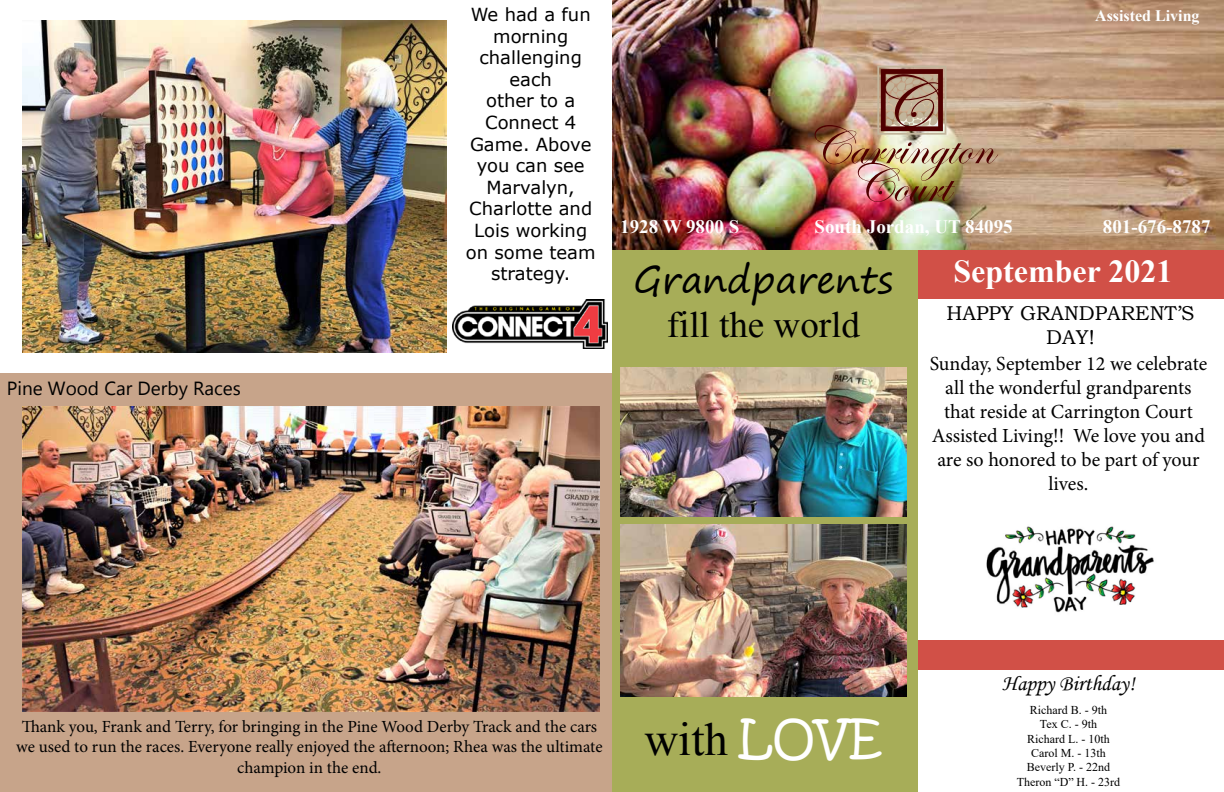
<style>
.page{position:relative;width:1224px;height:792px;background:#fff}
.page>*{position:absolute;margin:0;border:0;box-sizing:border-box;transform-origin:0 0}
.t1{font:47px "Mongolian Baiti";color:#000}
.t2{font:37px "Segoe Print";color:#000}
.t3{font:37px "Mongolian Baiti";color:#000}
.t4{font:700 32px "Times New Roman";color:#fff}
.t5{font:22px "Monotype Corsiva";color:#000}
.t6{font:20px/24px "Minion Pro";letter-spacing:-.005em;color:#000;text-align:center}
.t7{font:20px/24px "Bookman Old Style";color:#000;text-align:center}
.t8{font:700 19px "Times New Roman";color:#fff}
.t9{font:19px "Microsoft Tai Le";color:#000}
.t10{font:18px/21.6px "MS Reference Sans Serif";color:#000;text-align:center}
.t11{font:17px/20.4px "Minion Pro";letter-spacing:-.005em;color:#000;text-align:center}
.t12{font:700 16px "Times New Roman";color:#fff}
.t13{font:12px/14.4px "Times New Roman";color:#000;text-align:center}
.s1{font-family:"Kristen ITC";color:#fff}
</style>
<div class="page">
<img style="left:612px;top:0;width:612px;height:251px">
<div style="left:612px;top:251px;width:306px;height:541px;background:#a7ad58"></div>
<div style="left:918px;top:251px;width:306px;height:48px;background:#d15047"></div>
<img style="left:815px;top:66px;width:183px;height:136px">
<div style="left:0;top:374px;width:612px;height:418px;background:#c7a48a"></div>
<div style="left:918px;top:641px;width:306px;height:29px;background:#d15047"></div>
<img style="left:986px;top:526px;width:168px;height:87px">
<img style="left:620px;top:368px;width:286px;height:149px">
<img style="left:620px;top:525px;width:286px;height:172px">
<img style="left:22px;top:20px;width:424px;height:332px">
<img style="left:452px;top:300px;width:156px;height:49px">
<img style="left:22px;top:406px;width:577px;height:305px">
<p class="t9" style="left:7px;top:377px;width:236px">Pine Wood Car Derby Races</p>
<p class="t10" style="left:466px;top:3px;width:131px">We had a fun morning challenging each<br>other to a<br>Connect 4<br>Game. Above you can see<br>Marvalyn,<br>Charlotte and<br>Lois working on some team strategy.</p>
<p class="t12" style="left:1095px;top:5px;width:106px">Assisted Living</p>
<p class="t8" style="left:620px;top:212px;width:121px">1928 W 9800 S</p>
<p class="t8" style="left:815px;top:212px;width:200px">South Jordan, UT 84095</p>
<p class="t8" style="left:1103px;top:212px;width:109px">801-676-8787</p>
<h2 class="t2" style="left:633px;top:247px;width:261px">Grandparents</h2>
<h2 class="t3" style="left:667px;top:305px;width:195px">fill the world</h2>
<h3 class="t4" style="left:953px;top:248px;width:220px">September 2021</h3>
<p class="t7" style="left:946px;top:302px;width:249px">HAPPY GRANDPARENT’S<br>DAY!</p>
<p class="t6" style="left:930px;top:352px;width:279px">Sunday, September 12 we celebrate all the wonderful grandparents that reside at Carrington Court<br>Assisted Living!! We love you and are so honored to be part of your lives.</p>
<p class="t11" style="left:16px;top:716px;width:588px">Thank you, Frank and Terry, for bringing in the Pine Wood Derby Track and the cars we used to run the races. Everyone really enjoyed the afternoon; Rhea was the ultimate champion in the end.</p>
<h1 class="t1" style="left:644px;top:714px;width:239px">with <span class="s1">LOVE</span></h1>
<p class="t5" style="left:1002px;top:670px;width:134px">Happy Birthday!</p>
<p class="t13" style="left:1017px;top:702px;width:105px">Richard B. - 9th<br>Tex C. - 9th<br>Richard L. - 10th<br>Carol M. - 13th<br>Beverly P. - 22nd<br>Theron “D” H. - 23rd</p>
</div>
